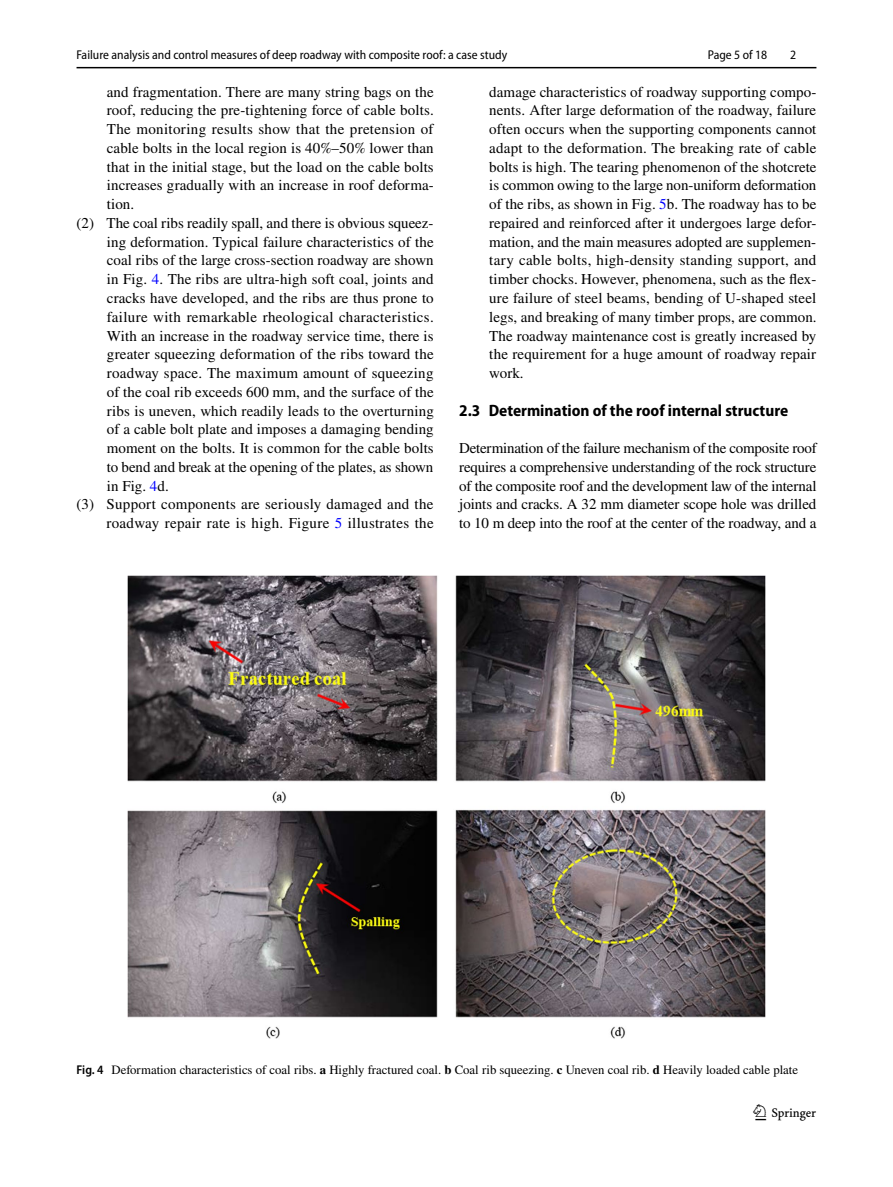
<style>
.page{position:relative;width:893px;height:1187px;background:#fff}
.page>*{position:absolute;margin:0;border:0;box-sizing:border-box;transform-origin:0 0}
.t1{font:22.5px "Springnew Regular 3";color:#000}
.t2{font:700 semi-condensed 16.5px "Myriad Pro";color:#000}
.t3{font:15px/18.8px "STIX";letter-spacing:.005em;color:#000;text-align:justify}
.t4{font:15px "STIX";letter-spacing:.025em;color:#000}
.t5{font:12.75px "STIX";color:#000}
.t6{font:semi-condensed 12.75px "Myriad Pro";color:#000}
.s1{color:#00f}
.s2{font-family:"Myriad Pro";font-weight:600;font-stretch:semi-condensed}
.s3{font-weight:700}
</style>
<div class="page">
<hr style="left:77px;top:67px;width:739px;height:1px;background:#000">
<img style="left:127px;top:576px;width:638px;height:462px">
<p class="t6" style="left:77px;top:48px;width:432px">Failure analysis and control measures of deep roadway with composite roof: a case study</p>
<p class="t6" style="left:708px;top:48px;width:61px">Page 5 of 18</p>
<p class="t6" style="left:790px;top:48px;width:8px">2</p>
<p class="t3" style="left:107px;top:83px;width:328px">and fragmentation. There are many string bags on the</p>
<p class="t3" style="left:107px;top:102px;width:328px">roof, reducing the pre-tightening force of cable bolts.</p>
<p class="t3" style="left:107px;top:121px;width:328px">The monitoring results show that the pretension of</p>
<p class="t3" style="left:107px;top:139px;width:328px">cable bolts in the local region is 40%–50% lower than</p>
<p class="t3" style="left:107px;top:158px;width:328px">that in the initial stage, but the load on the cable bolts</p>
<p class="t3" style="left:107px;top:177px;width:329px">increases gradually with an increase in roof deforma-</p>
<p class="t3" style="left:107px;top:196px;width:29px">tion.</p>
<p class="t3" style="left:77px;top:214px;width:358px">(2) The coal ribs readily spall, and there is obvious squeez-</p>
<p class="t3" style="left:107px;top:233px;width:328px">ing deformation. Typical failure characteristics of the</p>
<p class="t3" style="left:107px;top:252px;width:328px">coal ribs of the large cross-section roadway are shown</p>
<p class="t3" style="left:107px;top:271px;width:328px">in Fig. <span class="s1">4</span>. The ribs are ultra-high soft coal, joints and</p>
<p class="t3" style="left:107px;top:289px;width:328px">cracks have developed, and the ribs are thus prone to</p>
<p class="t4" style="left:107px;top:306px;width:328px">failure with remarkable rheological characteristics.</p>
<p class="t3" style="left:107px;top:327px;width:328px">With an increase in the roadway service time, there is</p>
<p class="t3" style="left:107px;top:346px;width:328px">greater squeezing deformation of the ribs toward the</p>
<p class="t3" style="left:107px;top:364px;width:328px">roadway space. The maximum amount of squeezing</p>
<p class="t3" style="left:107px;top:383px;width:328px">of the coal rib exceeds 600 mm, and the surface of the</p>
<p class="t3" style="left:107px;top:402px;width:328px">ribs is uneven, which readily leads to the overturning</p>
<p class="t3" style="left:107px;top:421px;width:328px">of a cable bolt plate and imposes a damaging bending</p>
<p class="t3" style="left:107px;top:439px;width:328px">moment on the bolts. It is common for the cable bolts</p>
<p class="t3" style="left:107px;top:458px;width:328px">to bend and break at the opening of the plates, as shown</p>
<p class="t3" style="left:107px;top:477px;width:63px">in Fig. <span class="s1">4</span>d.</p>
<p class="t3" style="left:77px;top:496px;width:358px">(3) Support components are seriously damaged and the</p>
<p class="t3" style="left:107px;top:514px;width:329px">roadway repair rate is high. Figure <span class="s1">5</span> illustrates the</p>
<p class="t3" style="left:489px;top:83px;width:329px">damage characteristics of roadway supporting compo&shy;nents. After large deformation of the roadway, failure often occurs when the supporting components cannot adapt to the deformation. The breaking rate of cable bolts is high. The tearing phenomenon of the shotcrete is common owing to the large non-uniform deformation of the ribs, as shown in Fig. <span class="s1">5</span>b. The roadway has to be repaired and reinforced after it undergoes large defor&shy;mation, and the main measures adopted are supplemen&shy;tary cable bolts, high-density standing support, and timber chocks. However, phenomena, such as the flex&shy;ure failure of steel beams, bending of U-shaped steel legs, and breaking of many timber props, are common.<br>The roadway maintenance cost is greatly increased by the requirement for a huge amount of roadway repair work.</p>
<p class="t2" style="left:459px;top:401px;width:331px">2.3 Determination of the roof internal structure</p>
<p class="t3" style="left:459px;top:439px;width:359px">Determination of the failure mechanism of the composite roof requires a comprehensive understanding of the rock structure of the composite roof and the development law of the internal joints and cracks. A 32 mm diameter scope hole was drilled to 10 m deep into the roof at the center of the roadway, and a</p>
<p class="t5" style="left:77px;top:1060px;width:723px"><span class="s2">Fig. 4</span> Deformation characteristics of coal ribs. <span class="s3">a</span> Highly fractured coal. <span class="s3">b</span> Coal rib squeezing. <span class="s3">c</span> Uneven coal rib. <span class="s3">d</span> Heavily loaded cable plate</p>
<h1 class="t1" style="left:755px;top:1104px;width:62px">1 3</h1>
</div>
